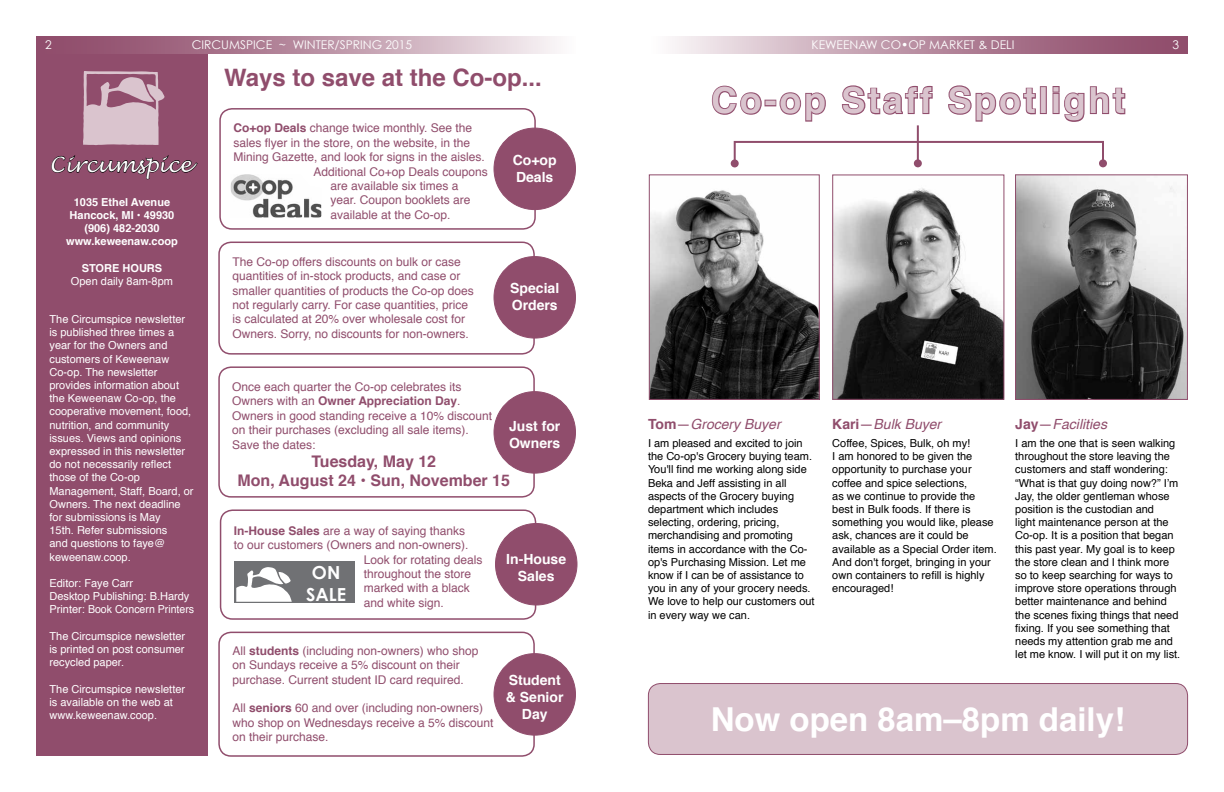
<style>
.page{position:relative;width:1224px;height:792px;background:#fff}
.page>*{position:absolute;margin:0;border:0;box-sizing:border-box;transform-origin:0 0}
.t1{font:700 36px "Helvetica";letter-spacing:.075em;color:#dac4ce}
.t2{font:700 33px "Helvetica";color:#fff}
.t3{font:700 24px "Helvetica";color:#904d6c}
.t4{font:italic 21px "Lucida Handwriting";color:#fff}
.t5{font:700 18px/21.6px "Century Gothic";color:#fff;text-align:center}
.t6{font:700 16px/19.2px "Helvetica";color:#904d6c;text-align:center}
.t7{font:700 14px/16.8px "Helvetica";color:#fff}
.t8{font:italic 14px "Helvetica";color:#904d6c}
.t9{font:12px/14.4px "Helvetica";color:#904d6c}
.t10{font:12px "Century Gothic";color:#fff}
.t11{font:11px/13.2px "Helvetica";color:#000}
.t12{font:11px/13.2px "Helvetica";color:#fff}
.t13{font:700 11px/13.2px "Helvetica";color:#fff;text-align:center}
.s1{font-weight:700}
.s2{font-weight:700;font-style:normal}
.s3{font-style:normal}
</style>
<div class="page">
<div style="left:36px;top:36px;width:172px;height:720px;background:#904d6c"></div>
<svg style="left:115px;top:36px;width:442px;height:18px;background:#c19cac"></svg>
<svg style="left:83px;top:71px;width:82px;height:74px"></svg>
<svg style="left:672px;top:36px;width:515px;height:18px;background:#ba91a4"></svg>
<svg style="left:51px;top:155px;width:147px;height:25px"></svg>
<div style="left:218px;top:632px;width:317px;height:125px;border:2px solid #904d6c;border-radius:12px"></div>
<div style="left:494px;top:654px;width:81px;height:81px;background:#904d6c;border-radius:50%"></div>
<div style="left:494px;top:653px;width:82px;height:83px;border:1px solid #904d6c;border-radius:50%"></div>
<div style="left:218px;top:366px;width:317px;height:132px;border:2px solid #904d6c;border-radius:12px"></div>
<div style="left:494px;top:392px;width:81px;height:81px;background:#904d6c;border-radius:50%"></div>
<div style="left:494px;top:391px;width:82px;height:83px;border:1px solid #904d6c;border-radius:50%"></div>
<div style="left:218px;top:242px;width:317px;height:113px;border:2px solid #904d6c;border-radius:12px"></div>
<div style="left:494px;top:257px;width:81px;height:81px;background:#904d6c;border-radius:50%"></div>
<div style="left:494px;top:256px;width:82px;height:83px;border:1px solid #904d6c;border-radius:50%"></div>
<div style="left:219px;top:108px;width:317px;height:122px;border:2px solid #904d6c;border-radius:12px"></div>
<div style="left:494px;top:128px;width:81px;height:82px;background:#904d6c;border-radius:50%"></div>
<div style="left:494px;top:128px;width:82px;height:82px;border:1px solid #904d6c;border-radius:50%"></div>
<img style="left:231px;top:174px;width:90px;height:43px">
<div style="left:220px;top:509px;width:316px;height:111px;border:2px solid #904d6c;border-radius:12px"></div>
<div style="left:496px;top:524px;width:81px;height:81px;background:#904d6c;border-radius:50%"></div>
<div style="left:495px;top:523px;width:82px;height:82px;border:1px solid #904d6c;border-radius:50%"></div>
<div style="left:234px;top:561px;width:121px;height:42px;background:#707174"></div>
<svg style="left:236px;top:567px;width:56px;height:35px"></svg>
<img style="left:651px;top:190px;width:167px;height:208px">
<div style="left:649px;top:174px;width:171px;height:226px;border:1px solid #904d6c"></div>
<img style="left:834px;top:188px;width:168px;height:210px">
<div style="left:832px;top:174px;width:172px;height:226px;border:1px solid #904d6c"></div>
<img style="left:1017px;top:176px;width:169px;height:222px">
<div style="left:1015px;top:174px;width:173px;height:226px;border:1px solid #904d6c"></div>
<svg style="left:711px;top:85px;width:51px;height:30px"></svg>
<div style="left:765px;top:100px;width:11px;height:6px;border:2px solid #904d6c"></div>
<svg style="left:779px;top:92px;width:47px;height:30px"></svg>
<svg style="left:841px;top:85px;width:92px;height:30px"></svg>
<svg style="left:948px;top:85px;width:88px;height:37px"></svg>
<div style="left:1040px;top:86px;width:7px;height:28px;border:2px solid #904d6c"></div>
<svg style="left:1052px;top:86px;width:74px;height:36px"></svg>
<div style="left:648px;top:684px;width:540px;height:70px;background:#dac4ce;border-radius:12px"></div>
<div style="left:648px;top:683px;width:540px;height:72px;border:1px solid #904d6c;border-radius:12px"></div>
<div style="left:734px;top:141px;width:370px;height:23px;border:2px solid #904d6c"></div>
<div style="left:731px;top:159px;width:8px;height:8px;background:#904d6c;border-radius:50%"></div>
<div style="left:1099px;top:159px;width:8px;height:8px;background:#904d6c;border-radius:50%"></div>
<hr style="left:917px;top:125px;width:2px;height:38px;background:#904d6c">
<div style="left:914px;top:159px;width:8px;height:8px;background:#904d6c;border-radius:50%"></div>
<p class="t10" style="left:45px;top:38px;width:8px">2</p>
<p class="t10" style="left:192px;top:38px;width:222px">CIRCUMSPICE ~ WINTER/SPRING 2015</p>
<p class="t10" style="left:812px;top:38px;width:204px">KEWEENAW CO•OP MARKET &amp; DELI</p>
<p class="t10" style="left:1172px;top:38px;width:8px">3</p>
<h3 class="t4" style="left:50px;top:152px;width:143px">Circumspice</h3>
<p class="t13" style="left:66px;top:195px;width:113px">1035 Ethel Avenue<br>Hancock, MI • 49930 (906) 482-2030 www.keweenaw.coop</p>
<p class="t13" style="left:82px;top:261px;width:82px">STORE HOURS</p>
<p class="t12" style="left:71px;top:275px;width:104px">Open daily 8am-8pm</p>
<p class="t12" style="left:50px;top:313px;width:146px">The Circumspice newsletter is published three times a year for the Owners and customers of Keweenaw<br>Co-op. The newsletter provides information about the Keweenaw Co-op, the cooperative movement, food, nutrition, and community issues. Views and opinions expressed in this newsletter do not necessarily reflect those of the Co-op<br>Management, Staff, Board, or<br>Owners. The next deadline for submissions is May<br>15th. Refer submissions<br>and questions to faye@ keweenaw.coop.</p>
<p class="t12" style="left:50px;top:577px;width:146px">Editor: Faye Carr<br>Desktop Publishing: B.Hardy<br>Printer: Book Concern Printers</p>
<p class="t12" style="left:50px;top:630px;width:137px;text-align:justify">The Circumspice newsletter is printed on post consumer recycled paper.</p>
<p class="t12" style="left:50px;top:683px;width:137px">The Circumspice newsletter is available on the web at www.keweenaw.coop.</p>
<h3 class="t3" style="left:224px;top:58px;width:319px">Ways to save at the Co-op...</h3>
<p class="t9" style="left:233px;top:121px;width:240px"><span class="s1">Co+op Deals</span> change twice monthly. See the</p>
<p class="t9" style="left:233px;top:136px;width:238px">sales flyer in the store, on the website, in the</p>
<p class="t9" style="left:233px;top:150px;width:253px">Mining Gazette, and look for signs in the aisles.</p>
<p class="t9" style="left:313px;top:164px;width:176px">Additional Co+op Deals coupons</p>
<p class="t9" style="left:330px;top:179px;width:130px">are available six times a</p>
<p class="t9" style="left:330px;top:193px;width:142px">year. Coupon booklets are</p>
<p class="t9" style="left:330px;top:208px;width:122px">available at the Co-op.</p>
<p class="t9" style="left:232px;top:255px;width:243px">The Co-op offers discounts on bulk or case quantities of in-stock products, and case or smaller quantities of products the Co-op does not regularly carry. For case quantities, price is calculated at 20% over wholesale cost for Owners. Sorry, no discounts for non-owners.</p>
<p class="t9" style="left:232px;top:380px;width:262px">Once each quarter the Co-op celebrates its Owners with an <span class="s1">Owner Appreciation Day</span>.<br>Owners in good standing receive a 10% discount on their purchases (excluding all sale items).<br>Save the dates:</p>
<p class="t7" style="left:513px;top:152px;width:45px">Co+op<br>Deals</p>
<p class="t7" style="left:510px;top:280px;width:51px">Special<br>Orders</p>
<p class="t7" style="left:509px;top:418px;width:53px">Just for<br>Owners</p>
<h3 class="t6" style="left:237px;top:452px;width:274px">Tuesday, May 12<br>Mon, August 24 • Sun, November 15</h3>
<p class="t9" style="left:234px;top:524px;width:233px"><span class="s1">In-House Sales</span> are a way of saying thanks</p>
<p class="t9" style="left:234px;top:538px;width:236px">to our customers (Owners and non-owners).</p>
<p class="t9" style="left:364px;top:552px;width:120px">Look for rotating deals</p>
<p class="t9" style="left:364px;top:567px;width:109px">throughout the store</p>
<p class="t9" style="left:364px;top:581px;width:108px">marked with a black</p>
<p class="t9" style="left:364px;top:596px;width:82px">and white sign.</p>
<h3 class="t5" style="left:306px;top:561px;width:41px">ON<br>SALE</h3>
<p class="t7" style="left:506px;top:551px;width:61px;text-align:center">In-House<br>Sales</p>
<p class="t9" style="left:232px;top:644px;width:248px">All <span class="s1">students</span> (including non-owners) who shop on Sundays receive a 5% discount on their purchase. Current student ID card required.</p>
<p class="t9" style="left:232px;top:701px;width:263px">All <span class="s1">seniors</span> 60 and over (including non-owners) who shop on Wednesdays receive a 5% discount on their purchase.</p>
<p class="t7" style="left:506px;top:672px;width:59px;text-align:center">Student &amp; Senior<br>Day</p>
<h1 class="t1" style="left:711px;top:71px;width:415px">Co-op Staff Spotlight</h1>
<p class="t8" style="left:648px;top:413px;width:134px"><span class="s2">Tom</span><span class="s3">—</span>Grocery Buyer</p>
<p class="t11" style="left:648px;top:437px;width:168px">I am pleased and excited to join the Co-op's Grocery buying team.<br>You'll find me working along side<br>Beka and Jeff assisting in all aspects of the Grocery buying department which includes selecting, ordering, pricing, merchandising and promoting items in accordance with the Co&shy;op's Purchasing Mission. Let me know if I can be of assistance to you in any of your grocery needs.<br>We love to help our customers out in every way we can.</p>
<p class="t8" style="left:832px;top:413px;width:110px"><span class="s2">Kari</span><span class="s3">—</span>Bulk Buyer</p>
<p class="t11" style="left:832px;top:437px;width:166px">Coffee, Spices, Bulk, oh my!<br>I am honored to be given the opportunity to purchase your coffee and spice selections,<br>as we continue to provide the best in Bulk foods. If there is something you would like, please ask, chances are it could be available as a Special Order item.<br>And don't forget, bringing in your own containers to refill is highly encouraged!</p>
<p class="t8" style="left:1015px;top:413px;width:93px"><span class="s2">Jay</span><span class="s3">—</span>Facilities</p>
<p class="t11" style="left:1015px;top:437px;width:167px">I am the one that is seen walking throughout the store leaving the customers and staff wondering: “What is that guy doing now?” I’m<br>Jay, the older gentleman whose position is the custodian and<br>light maintenance person at the<br>Co-op. It is a position that began this past year. My goal is to keep the store clean and I think more so to keep searching for ways to improve store operations through better maintenance and behind the scenes fixing things that need fixing. If you see something that needs my attention grab me and let me know. I will put it on my list.</p>
<h2 class="t2" style="left:711px;top:693px;width:416px">Now open 8am–8pm daily!</h2>
</div>
